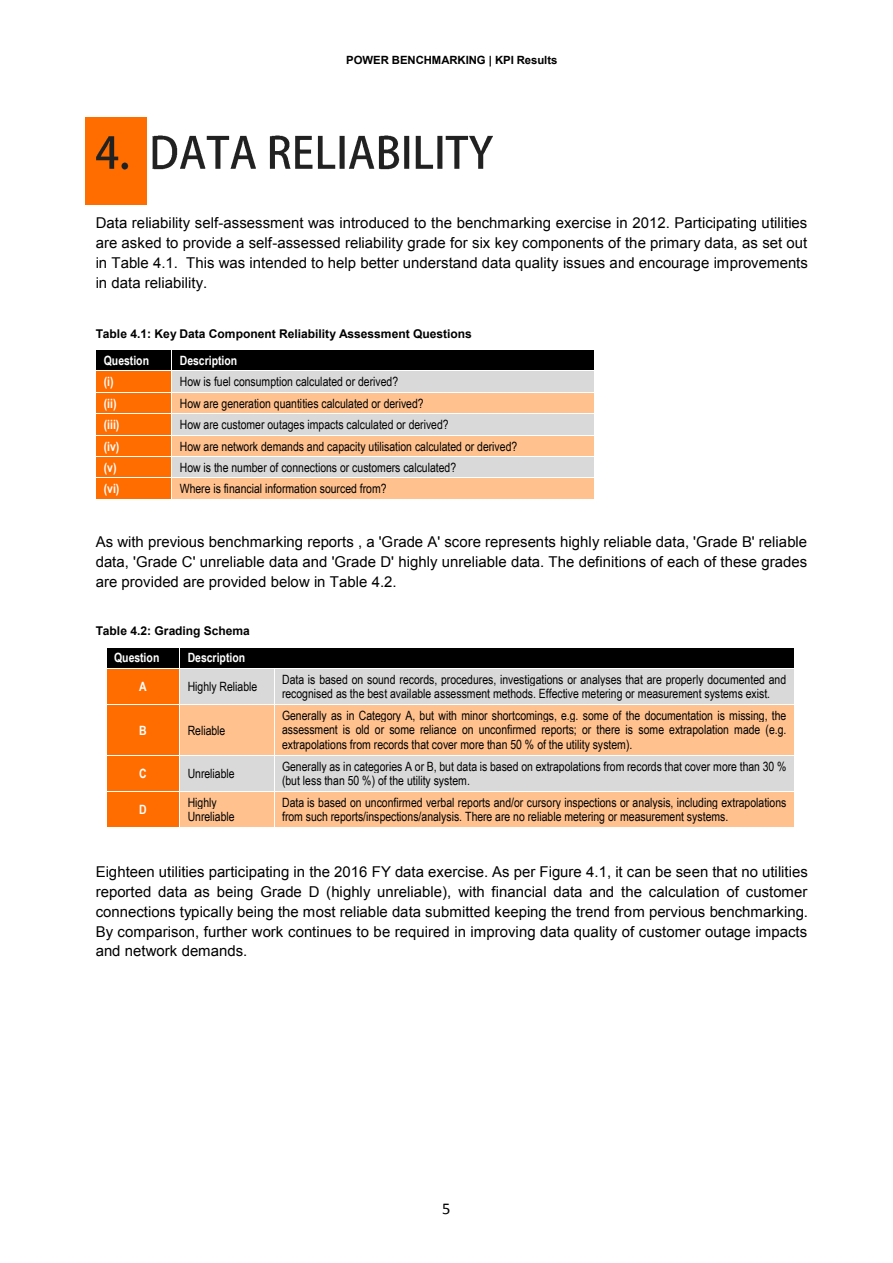
<style>
.page{position:relative;width:893px;height:1263px;background:#fff}
.page>*{position:absolute;margin:0;border:0;box-sizing:border-box;transform-origin:0 0}
.t1{font:16.5px "Calibri";color:#000}
.t2{font:15px/19.8px "Arial";color:#000;text-align:justify}
.t3{font:12.75px/14.5px "Arial Narrow";letter-spacing:-.005em;color:#000}
.t4{font:700 12.75px "Arial Narrow";color:#fff}
.t5{font:700 12px "Arial";color:#000}
.t6{font:700 11.4px "Arial";letter-spacing:-.01em;color:#000}
</style>
<div class="page">
<div style="left:85px;top:117px;width:61px;height:87px;background:#ff6d00"></div>
<img style="left:96px;top:128px;width:51px;height:52px">
<img style="left:152px;top:135px;width:341px;height:35px">
<div style="left:96px;top:350px;width:75px;height:21px;background:#000"></div>
<div style="left:172px;top:350px;width:422px;height:21px;background:#000"></div>
<div style="left:96px;top:371px;width:75px;height:21px;background:#ff6d00"></div>
<div style="left:172px;top:371px;width:422px;height:21px;background:#d9d9d9"></div>
<hr style="left:96px;top:370px;width:75px;height:1px;background:#fff">
<hr style="left:172px;top:370px;width:422px;height:1px;background:#fff">
<div style="left:96px;top:393px;width:75px;height:20px;background:#ff6d00"></div>
<div style="left:172px;top:393px;width:422px;height:20px;background:#ffc18e"></div>
<div style="left:96px;top:414px;width:75px;height:21px;background:#ff6d00"></div>
<div style="left:172px;top:414px;width:422px;height:21px;background:#d9d9d9"></div>
<div style="left:96px;top:436px;width:75px;height:20px;background:#ff6d00"></div>
<div style="left:172px;top:436px;width:422px;height:20px;background:#ffc18e"></div>
<div style="left:96px;top:457px;width:75px;height:20px;background:#ff6d00"></div>
<div style="left:172px;top:457px;width:422px;height:20px;background:#d9d9d9"></div>
<div style="left:96px;top:478px;width:75px;height:21px;background:#ff6d00"></div>
<div style="left:172px;top:478px;width:422px;height:21px;background:#ffc18e"></div>
<div style="left:106px;top:647px;width:73px;height:21px;background:#000"></div>
<div style="left:180px;top:647px;width:614px;height:21px;background:#000"></div>
<hr style="left:106px;top:647px;width:73px;height:1px;background:#fff">
<hr style="left:180px;top:647px;width:614px;height:1px;background:#fff">
<div style="left:106px;top:669px;width:73px;height:35px;background:#ff6d00"></div>
<div style="left:180px;top:669px;width:94px;height:35px;background:#d9d9d9"></div>
<div style="left:274px;top:669px;width:520px;height:35px;background:#d9d9d9"></div>
<svg style="left:106px;top:648px;width:1px;height:20px"></svg>
<hr style="left:106px;top:669px;width:1px;height:35px;background:#fff">
<hr style="left:274px;top:669px;width:1px;height:35px;background:#fff">
<div style="left:106px;top:705px;width:73px;height:50px;background:#ff6d00"></div>
<div style="left:180px;top:705px;width:94px;height:50px;background:#ffc18e"></div>
<div style="left:274px;top:705px;width:520px;height:50px;background:#ffc18e"></div>
<hr style="left:106px;top:705px;width:1px;height:50px;background:#fff">
<hr style="left:274px;top:705px;width:1px;height:50px;background:#fff">
<div style="left:106px;top:756px;width:73px;height:35px;background:#ff6d00"></div>
<div style="left:180px;top:756px;width:94px;height:35px;background:#d9d9d9"></div>
<div style="left:274px;top:756px;width:520px;height:35px;background:#d9d9d9"></div>
<hr style="left:106px;top:755px;width:1px;height:36px;background:#fff">
<hr style="left:274px;top:755px;width:1px;height:36px;background:#fff">
<div style="left:106px;top:792px;width:73px;height:35px;background:#ff6d00"></div>
<div style="left:180px;top:792px;width:94px;height:35px;background:#ffc18e"></div>
<div style="left:274px;top:792px;width:520px;height:35px;background:#ffc18e"></div>
<hr style="left:106px;top:791px;width:1px;height:36px;background:#fff">
<hr style="left:274px;top:791px;width:1px;height:36px;background:#fff">
<p class="t6" style="left:346px;top:52px;width:213px">POWER BENCHMARKING | KPI Results</p>
<p class="t2" style="left:96px;top:213px;width:714px">Data reliability self-assessment was introduced to the benchmarking exercise in 2012. Participating utilities are asked to provide a self-assessed reliability grade for six key components of the primary data, as set out in Table 4.1. This was intended to help better understand data quality issues and encourage improvements in data reliability.</p>
<p class="t5" style="left:96px;top:326px;width:377px">Table 4.1: Key Data Component Reliability Assessment Questions</p>
<p class="t4" style="left:104px;top:351px;width:47px">Question</p>
<p class="t4" style="left:180px;top:351px;width:59px">Description</p>
<p class="t4" style="left:104px;top:372px;width:11px">(i)</p>
<p class="t3" style="left:180px;top:374px;width:220px">How is fuel consumption calculated or derived?</p>
<p class="t4" style="left:104px;top:393px;width:14px">(ii)</p>
<p class="t3" style="left:180px;top:395px;width:245px">How are generation quantities calculated or derived?</p>
<p class="t4" style="left:104px;top:415px;width:17px">(iii)</p>
<p class="t3" style="left:180px;top:417px;width:270px">How are customer outages impacts calculated or derived?</p>
<p class="t4" style="left:104px;top:436px;width:17px">(iv)</p>
<p class="t3" style="left:180px;top:438px;width:339px">How are network demands and capacity utilisation calculated or derived?</p>
<p class="t4" style="left:104px;top:458px;width:14px">(v)</p>
<p class="t3" style="left:180px;top:460px;width:278px">How is the number of connections or customers calculated?</p>
<p class="t4" style="left:104px;top:479px;width:17px">(vi)</p>
<p class="t3" style="left:180px;top:481px;width:208px">Where is financial information sourced from?</p>
<p class="t2" style="left:96px;top:532px;width:713px">As with previous benchmarking reports , a 'Grade A' score represents highly reliable data, 'Grade B' reliable data, 'Grade C' unreliable data and 'Grade D' highly unreliable data. The definitions of each of these grades are provided are provided below in Table 4.2.</p>
<p class="t5" style="left:96px;top:623px;width:156px">Table 4.2: Grading Schema</p>
<p class="t4" style="left:114px;top:648px;width:47px">Question</p>
<p class="t4" style="left:188px;top:648px;width:59px">Description</p>
<p class="t4" style="left:139px;top:677px;width:9px">A</p>
<p class="t3" style="left:188px;top:679px;width:71px">Highly Reliable</p>
<p class="t3" style="left:282px;top:672px;width:506px">Data is based on sound records, procedures, investigations or analyses that are properly documented and recognised as the best available assessment methods. Effective metering or measurement systems exist.</p>
<p class="t4" style="left:139px;top:720px;width:9px">B</p>
<p class="t3" style="left:188px;top:722px;width:39px">Reliable</p>
<p class="t3" style="left:282px;top:708px;width:506px;text-align:justify">Generally as in Category A, but with minor shortcomings, e.g. some of the documentation is missing, the assessment is old or some reliance on unconfirmed reports; or there is some extrapolation made (e.g. extrapolations from records that cover more than 50 % of the utility system).</p>
<p class="t4" style="left:139px;top:764px;width:9px">C</p>
<p class="t3" style="left:188px;top:765px;width:48px">Unreliable</p>
<p class="t3" style="left:282px;top:758px;width:506px">Generally as in categories A or B, but data is based on extrapolations from records that cover more than 30 % (but less than 50 %) of the utility system.</p>
<p class="t4" style="left:139px;top:800px;width:9px">D</p>
<p class="t3" style="left:188px;top:794px;width:48px">Highly<br>Unreliable</p>
<p class="t3" style="left:282px;top:794px;width:506px">Data is based on unconfirmed verbal reports and/or cursory inspections or analysis, including extrapolations from such reports/inspections/analysis. There are no reliable metering or measurement systems.</p>
<p class="t2" style="left:96px;top:862px;width:714px">Eighteen utilities participating in the 2016 FY data exercise. As per Figure 4.1, it can be seen that no utilities reported data as being Grade D (highly unreliable), with financial data and the calculation of customer connections typically being the most reliable data submitted keeping the trend from pervious benchmarking.<br>By comparison, further work continues to be required in improving data quality of customer outage impacts and network demands.</p>
<p class="t1" style="left:442px;top:1198px;width:10px">5</p>
</div>
